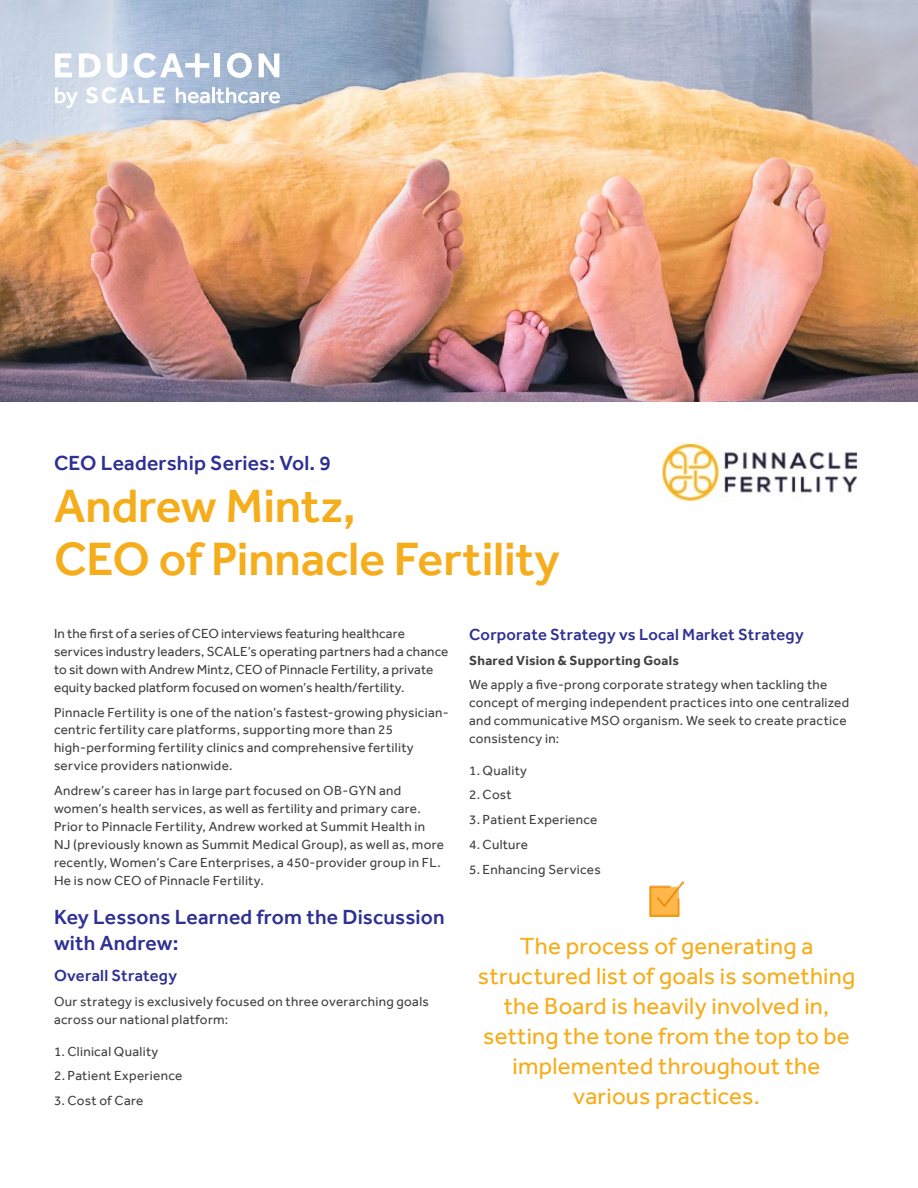
<style>
.page{position:relative;width:918px;height:1188px;background:#fff}
.page>*{position:absolute;margin:0;border:0;box-sizing:border-box;transform-origin:0 0}
.t1{font:500 48px/52.5px "Effra";letter-spacing:-.005em;color:#f5ad1c}
.t2{font:24px/30px "Effra";letter-spacing:.01em;color:#f5ad1c;text-align:center}
.t3{font:500 21px/25.5px "Effra";letter-spacing:.01em;color:#2e3092}
.t4{font:500 16.5px "Effra";letter-spacing:.015em;color:#2e3092}
.t5{font:13.5px/18px "Effra";letter-spacing:.02em;color:#414142}
.t6{font:700 13.5px "Effra";letter-spacing:.02em;color:#414142}
</style>
<div class="page">
<img style="left:0;top:0;width:918px;height:402px">
<svg style="left:55px;top:53px;width:17px;height:24px"></svg>
<svg style="left:79px;top:53px;width:22px;height:24px"></svg>
<svg style="left:107px;top:53px;width:20px;height:25px"></svg>
<div style="left:215px;top:53px;width:5px;height:24px;background:#fff"></div>
<svg style="left:227px;top:53px;width:25px;height:25px"></svg>
<svg style="left:259px;top:53px;width:20px;height:24px"></svg>
<svg style="left:134px;top:53px;width:75px;height:25px"></svg>
<svg style="left:55px;top:88px;width:23px;height:20px"></svg>
<svg style="left:86px;top:87px;width:79px;height:16px"></svg>
<svg style="left:176px;top:88px;width:34px;height:15px"></svg>
<hr style="left:212px;top:88px;width:3px;height:15px;background:#fff">
<svg style="left:216px;top:88px;width:64px;height:15px"></svg>
<img style="left:663px;top:443px;width:195px;height:58px">
<img style="left:649px;top:882px;width:35px;height:34px">
<h3 class="t3" style="left:54px;top:450px;width:278px">CEO Leadership Series: Vol. 9</h3>
<h1 class="t1" style="left:54px;top:479px;width:507px">Andrew Mintz,<br>CEO of Pinnacle Fertility</h1>
<p class="t5" style="left:54px;top:624px;width:396px">In the first of a series of CEO interviews featuring healthcare services industry leaders, SCALE’s operating partners had a chance to sit down with Andrew Mintz, CEO of Pinnacle Fertility, a private equity backed platform focused on women’s health/fertility.</p>
<p class="t5" style="left:54px;top:703px;width:396px">Pinnacle Fertility is one of the nation’s fastest-growing physician&shy;centric fertility care platforms, supporting more than 25 high-performing fertility clinics and comprehensive fertility service providers nationwide.</p>
<p class="t5" style="left:54px;top:782px;width:392px">Andrew’s career has in large part focused on OB-GYN and women’s health services, as well as fertility and primary care.<br>Prior to Pinnacle Fertility, Andrew worked at Summit Health in NJ (previously known as Summit Medical Group), as well as, more recently, Women’s Care Enterprises, a 450-provider group in FL.<br>He is now CEO of Pinnacle Fertility.</p>
<h3 class="t3" style="left:54px;top:904px;width:392px">Key Lessons Learned from the Discussion with Andrew:</h3>
<p class="t4" style="left:54px;top:966px;width:125px">Overall Strategy</p>
<p class="t5" style="left:54px;top:992px;width:376px">Our strategy is exclusively focused on three overarching goals across our national platform:</p>
<p class="t5" style="left:54px;top:1042px;width:106px">1. Clinical Quality</p>
<p class="t5" style="left:54px;top:1067px;width:130px">2. Patient Experience</p>
<p class="t5" style="left:54px;top:1091px;width:91px">3. Cost of Care</p>
<p class="t4" style="left:469px;top:624px;width:336px">Corporate Strategy vs Local Market Strategy</p>
<p class="t6" style="left:469px;top:652px;width:211px">Shared Vision &amp; Supporting Goals</p>
<p class="t5" style="left:469px;top:676px;width:382px">We apply a five-prong corporate strategy when tackling the concept of merging independent practices into one centralized and communicative MSO organism. We seek to create practice consistency in:</p>
<p class="t5" style="left:469px;top:761px;width:59px">1. Quality</p>
<p class="t5" style="left:469px;top:786px;width:44px">2. Cost</p>
<p class="t5" style="left:469px;top:811px;width:130px">3. Patient Experience</p>
<p class="t5" style="left:469px;top:835px;width:61px">4. Culture</p>
<p class="t5" style="left:469px;top:860px;width:133px">5. Enhancing Services</p>
<h2 class="t2" style="left:478px;top:931px;width:379px">The process of generating a structured list of goals is something the Board is heavily involved in, setting the tone from the top to be implemented throughout the various practices.</h2>
</div>
